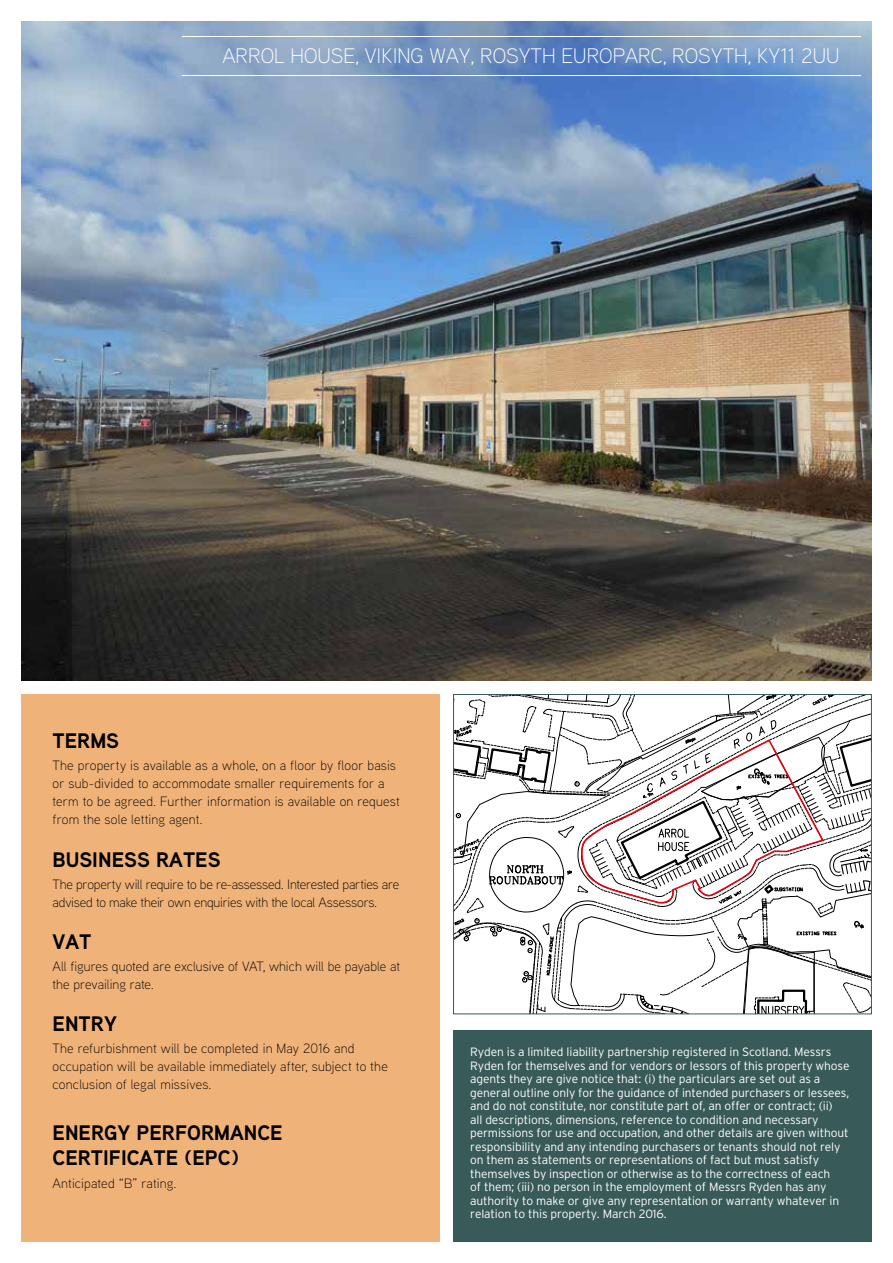
<style>
.page{position:relative;width:893px;height:1263px;background:#fff}
.page>*{position:absolute;margin:0;border:0;box-sizing:border-box;transform-origin:0 0}
.t1{font:700 21px/25.2px "Aaux Next";color:#000}
.t2{font:300 21px "Aaux Next";color:#fff}
.t3{font:300 13.5px/18px "Aaux Next";letter-spacing:.005em;color:#000}
.t4{font:300 13.5px/18px "Aaux Next";letter-spacing:-.015em;color:#000}
.t5{font:300 12px/13.5px "Interstate";letter-spacing:-.01em;color:#fff}
</style>
<div class="page">
<div style="left:21px;top:694px;width:419px;height:548px;background:#efb279"></div>
<div style="left:453px;top:1030px;width:419px;height:212px;background:#385a58"></div>
<img style="left:22px;top:22px;width:849px;height:659px">
<svg style="left:454px;top:694px;width:418px;height:321px"></svg>
<hr style="left:182px;top:75px;width:679px;height:1px;background:#fff">
<hr style="left:182px;top:36px;width:679px;height:1px;background:#fff">
<h1 class="t2" style="left:222px;top:42px;width:619px">ARROL HOUSE, VIKING WAY, ROSYTH EUROPARC, ROSYTH, KY11 2UU</h1>
<h1 class="t1" style="left:53px;top:728px;width:68px">TERMS</h1>
<p class="t3" style="left:53px;top:756px;width:349px">The property is available as a whole, on a floor by floor basis or sub-divided to accommodate smaller requirements for a term to be agreed. Further information is available on request from the sole letting agent.</p>
<h1 class="t1" style="left:53px;top:846px;width:170px">BUSINESS RATES</h1>
<p class="t4" style="left:53px;top:874px;width:348px">The property will require to be re-assessed. Interested parties are advised to make their own enquiries with the local Assessors.</p>
<h1 class="t1" style="left:53px;top:928px;width:40px">VAT</h1>
<p class="t3" style="left:53px;top:957px;width:349px">All figures quoted are exclusive of VAT, which will be payable at the prevailing rate.</p>
<h1 class="t1" style="left:53px;top:1011px;width:66px">ENTRY</h1>
<p class="t3" style="left:53px;top:1039px;width:337px">The refurbishment will be completed in May 2016 and occupation will be available immediately after, subject to the conclusion of legal missives.</p>
<h1 class="t1" style="left:53px;top:1120px;width:232px">ENERGY PERFORMANCE<br>CERTIFICATE (EPC)</h1>
<p class="t3" style="left:53px;top:1173px;width:126px">Anticipated “B” rating.</p>
<p class="t5" style="left:470px;top:1045px;width:381px">Ryden is a limited liability partnership registered in Scotland. Messrs Ryden for themselves and for vendors or lessors of this property whose agents they are give notice that: (i) the particulars are set out as a general outline only for the guidance of intended purchasers or lessees, and do not constitute, nor constitute part of, an offer or contract; (ii)<br>all descriptions, dimensions, reference to condition and necessary permissions for use and occupation, and other details are given without responsibility and any intending purchasers or tenants should not rely on them as statements or representations of fact but must satisfy themselves by inspection or otherwise as to the correctness of each<br>of them; (iii) no person in the employment of Messrs Ryden has any authority to make or give any representation or warranty whatever in relation to this property. March 2016.</p>
</div>
